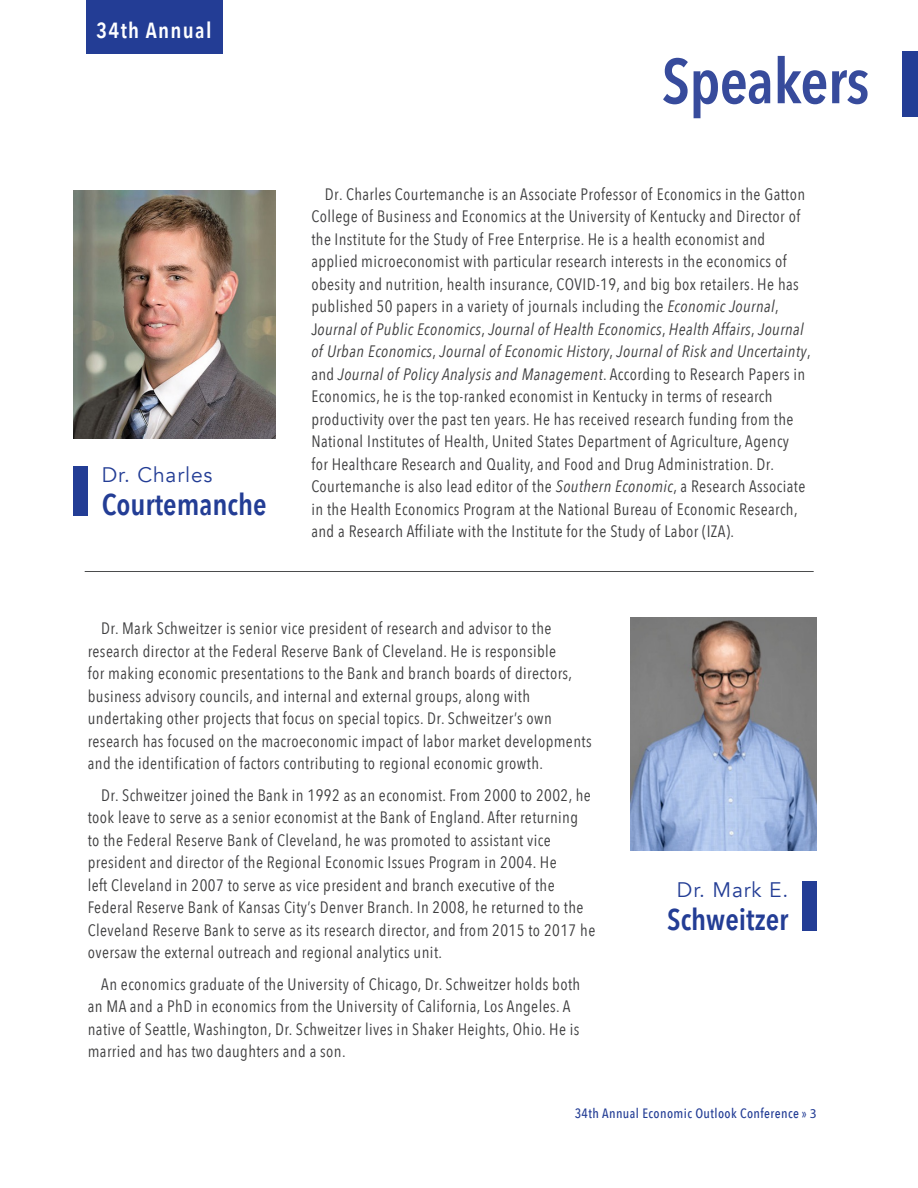
<style>
.page{position:relative;width:918px;height:1188px;background:#fff}
.page>*{position:absolute;margin:0;border:0;box-sizing:border-box;transform-origin:0 0}
.Agenda_header{font:600 62.55px "Avenir Next Condensed";letter-spacing:-.01em;color:#374b9c}
.Speakers_Name{font:600 30px "Avenir Next Condensed";color:#233d95}
.Name_of_speaker{font:600 30px "Avenir Next Condensed";color:#233d95}
.Agenda_header-2{font:600 21.9px "Avenir Next Condensed";letter-spacing:.06em;color:#fff}
.Name_of_speaker-2{font:21px "Avenir";letter-spacing:.04em;color:#233d95}
.body_copy{font:16.5px/22.5px "Avenir Next Condensed";letter-spacing:.025em;color:#3e3e3f}
.t1{font:500 13.5px "Avenir Next Condensed";letter-spacing:.03em;color:#233d95}
.s1{font-style:italic}
.s2{font-family:"Myriad Pro";font-weight:400}
</style>
<div class="page">
<div style="left:903px;top:51px;width:15px;height:66px;background:#233d95"></div>
<div style="left:86px;top:0;width:136px;height:54px;background:#233d95"></div>
<div style="left:73px;top:466px;width:15px;height:49px;background:#233d95"></div>
<hr style="left:85px;top:571px;width:729px;height:1px;background:#4b4c4d">
<div style="left:802px;top:881px;width:15px;height:49px;background:#233d95"></div>
<img style="left:73px;top:190px;width:203px;height:249px">
<img style="left:630px;top:618px;width:187px;height:232px">
<p class="Agenda_header-2" style="left:96px;top:11px;width:117px">34th Annual</p>
<p class="Name_of_speaker-2" style="left:102px;top:462px;width:112px">Dr. Charles</p>
<p class="Speakers_Name" style="left:102px;top:479px;width:166px">Courtemanche</p>
<p class="Agenda_header" style="left:662px;top:27px;width:209px">Speakers</p>
<p class="body_copy" style="left:311px;top:182px;width:501px;text-indent:13px">Dr. Charles Courtemanche is an Associate Professor of Economics in the Gatton College of Business and Economics at the University of Kentucky and Director of the Institute for the Study of Free Enterprise. He is a health economist and applied microeconomist with particular research interests in the economics of obesity and nutrition, health insurance, COVID-19, and big box retailers. He has published 50 papers in a variety of journals including the <span class="s1">Economic Journal</span>, J<span class="s1">ournal of Public Economics</span>, <span class="s1">Journal of Health Economics</span>, <span class="s1">Health Affairs</span>, <span class="s1">Journal of Urban Economics</span>, <span class="s1">Journal of Economic History</span>, <span class="s1">Journal of Risk and Uncertainty</span>, and <span class="s1">Journal of Policy Analysis and Management</span>. According to Research Papers in Economics, he is the top-ranked economist in Kentucky in terms of research productivity over the past ten years. He has received research funding from the National Institutes of Health, United States Department of Agriculture, Agency<br>for Healthcare Research and Quality, and Food and Drug Administration. Dr.<br>Courtemanche is also lead editor of the <span class="s1">Southern Economic</span>, a Research Associate in the Health Economics Program at the National Bureau of Economic Research, and a Research Affiliate with the Institute for the Study of Labor (IZA).</p>
<p class="body_copy" style="left:88px;top:617px;width:505px;text-indent:13px">Dr. Mark Schweitzer is senior vice president of research and advisor to the research director at the Federal Reserve Bank of Cleveland. He is responsible<br>for making economic presentations to the Bank and branch boards of directors, business advisory councils, and internal and external groups, along with undertaking other projects that focus on special topics. Dr. Schweitzer’s own research has focused on the macroeconomic impact of labor market developments and the identification of factors contributing to regional economic growth.</p>
<p class="body_copy" style="left:88px;top:783px;width:509px;text-indent:13px">Dr. Schweitzer joined the Bank in 1992 as an economist. From 2000 to 2002, he took leave to serve as a senior economist at the Bank of England. After returning<br>to the Federal Reserve Bank of Cleveland, he was promoted to assistant vice president and director of the Regional Economic Issues Program in 2004. He<br>left Cleveland in 2007 to serve as vice president and branch executive of the Federal Reserve Bank of Kansas City’s Denver Branch. In 2008, he returned to the Cleveland Reserve Bank to serve as its research director, and from 2015 to 2017 he oversaw the external outreach and regional analytics unit.</p>
<p class="body_copy" style="left:88px;top:972px;width:494px;text-indent:13px">An economics graduate of the University of Chicago, Dr. Schweitzer holds both an MA and a PhD in economics from the University of California, Los Angeles. A native of Seattle, Washington, Dr. Schweitzer lives in Shaker Heights, Ohio. He is married and has two daughters and a son.</p>
<p class="Name_of_speaker-2" style="left:677px;top:877px;width:113px">Dr. Mark E.</p>
<p class="Name_of_speaker" style="left:667px;top:894px;width:123px">Schweitzer</p>
<p class="t1" style="left:575px;top:1105px;width:244px">34th Annual Economic Outlook Conference » <span class="s2">3</span></p>
</div>
